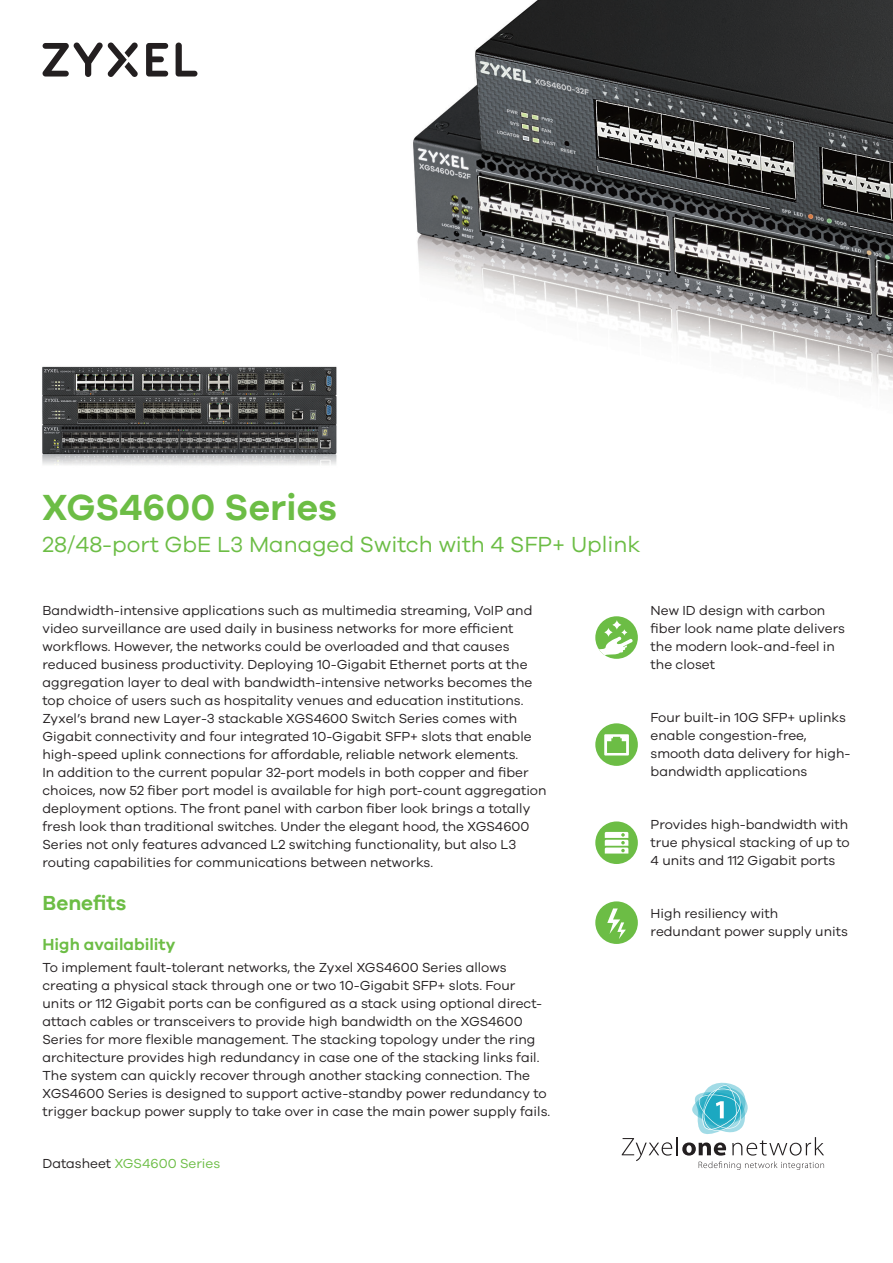
<style>
.page{position:relative;width:893px;height:1263px;background:#fff}
.page>*{position:absolute;margin:0;border:0;box-sizing:border-box;transform-origin:0 0}
.t1{font:600 37.5px "Galano Grotesque";color:#6cbd45}
.t2{font:22.5px "Galano Grotesque";color:#6cbd45}
.t3{font:600 21px "Galano Grotesque";color:#6cbd45}
.t4{font:600 16.5px "Galano Grotesque";color:#6cbd45}
.brand_2_0_intro_bene{font:13.5px/18px "Galano Grotesque";color:#231f20}
.brand_2_0_features{font:13.5px/18px "Galano Grotesque";color:#231f20}
.t5{font:13.5px "Galano Grotesque";color:#6cbd45}
.s1{color:#231f20}
</style>
<div class="page">
<img style="left:413px;top:0;width:480px;height:385px">
<svg style="left:176px;top:43px;width:21px;height:34px"></svg>
<svg style="left:146px;top:43px;width:22px;height:34px"></svg>
<svg style="left:42px;top:42px;width:96px;height:35px"></svg>
<div style="left:595px;top:723px;width:43px;height:43px;background:#6cbd45;border-radius:50%"></div>
<svg style="left:604px;top:734px;width:25px;height:21px"></svg>
<div style="left:595px;top:901px;width:43px;height:43px;background:#6cbd45;border-radius:50%"></div>
<svg style="left:607px;top:908px;width:19px;height:31px"></svg>
<div style="left:595px;top:616px;width:43px;height:43px;background:#6cbd45;border-radius:50%"></div>
<svg style="left:612px;top:620px;width:10px;height:10px"></svg>
<svg style="left:599px;top:628px;width:34px;height:27px"></svg>
<svg style="left:595px;top:821px;width:43px;height:43px"></svg>
<svg style="left:605px;top:832px;width:23px;height:21px"></svg>
<svg style="left:622px;top:1083px;width:202px;height:87px"></svg>
<img style="left:42px;top:366px;width:295px;height:99px">
<p class="t1" style="left:43px;top:485px;width:296px">XGS4600 Series</p>
<p class="t2" style="left:43px;top:531px;width:599px">28/48-port GbE L3 Managed Switch with 4 SFP+ Uplink</p>
<p class="brand_2_0_intro_bene" style="left:43px;top:601px;width:506px">Bandwidth-intensive applications such as multimedia streaming, VoIP and video surveillance are used daily in business networks for more efficient workflows. However, the networks could be overloaded and that causes reduced business productivity. Deploying 10-Gigabit Ethernet ports at the aggregation layer to deal with bandwidth-intensive networks becomes the top choice of users such as hospitality venues and education institutions.<br>Zyxel’s brand new Layer-3 stackable XGS4600 Switch Series comes with Gigabit connectivity and four integrated 10-Gigabit SFP+ slots that enable high-speed uplink connections for affordable, reliable network elements.<br>In addition to the current popular 32-port models in both copper and fiber choices, now 52 fiber port model is available for high port-count aggregation deployment options. The front panel with carbon fiber look brings a totally fresh look than traditional switches. Under the elegant hood, the XGS4600<br>Series not only features advanced L2 switching functionality, but also L3 routing capabilities for communications between networks.</p>
<p class="t3" style="left:43px;top:890px;width:85px">Benefits</p>
<p class="t4" style="left:43px;top:934px;width:134px">High availability</p>
<p class="brand_2_0_intro_bene" style="left:43px;top:958px;width:509px">To implement fault-tolerant networks, the Zyxel XGS4600 Series allows creating a physical stack through one or two 10-Gigabit SFP+ slots. Four units or 112 Gigabit ports can be configured as a stack using optional direct&shy;attach cables or transceivers to provide high bandwidth on the XGS4600<br>Series for more flexible management. The stacking topology under the ring architecture provides high redundancy in case one of the stacking links fail.<br>The system can quickly recover through another stacking connection. The XGS4600 Series is designed to support active-standby power redundancy to trigger backup power supply to take over in case the main power supply fails.</p>
<p class="t5" style="left:43px;top:1155px;width:179px"><span class="s1">Datasheet</span> XGS4600 Series</p>
<p class="brand_2_0_features" style="left:651px;top:601px;width:196px">New ID design with carbon fiber look name plate delivers the modern look-and-feel in the closet</p>
<p class="brand_2_0_features" style="left:651px;top:708px;width:201px">Four built-in 10G SFP+ uplinks enable congestion-free, smooth data delivery for high&shy;bandwidth applications</p>
<p class="brand_2_0_features" style="left:651px;top:815px;width:201px">Provides high-bandwidth with true physical stacking of up to<br>4 units and 112 Gigabit ports</p>
<p class="brand_2_0_features" style="left:651px;top:904px;width:199px">High resiliency with redundant power supply units</p>
</div>
